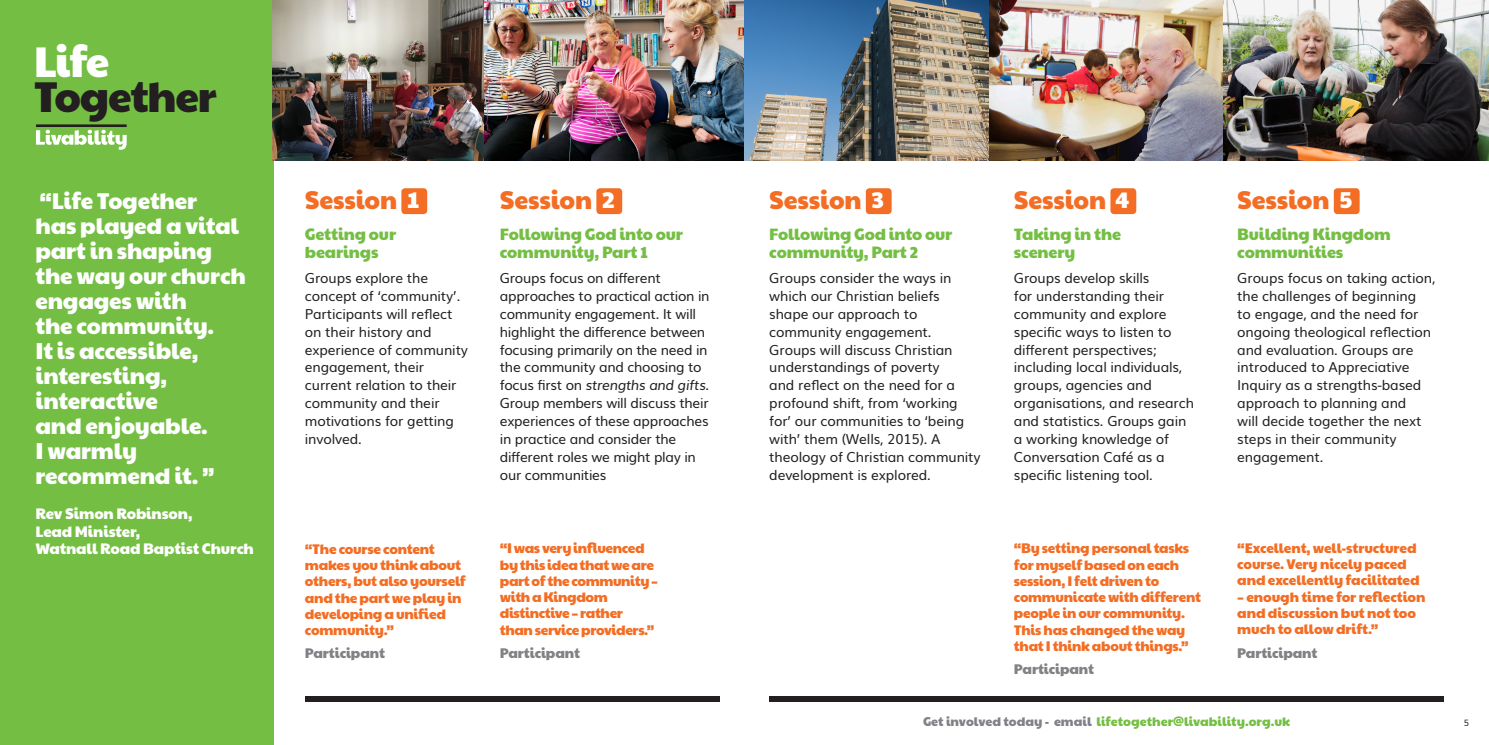
<style>
.page{position:relative;width:1489px;height:745px;background:#fff}
.page>*{position:absolute;margin:0;border:0;box-sizing:border-box;transform-origin:0 0}
.Large_Subhead{font:42.5px "Paytone One";letter-spacing:-.03em;color:#231f20}
.Large_Subhead-2{font:42.5px "Paytone One";color:#fff}
.subhead{font:25px "Paytone One";letter-spacing:-.01em;color:#f36e24}
.pullquote{font:22.5px/25px "Paytone One";letter-spacing:-.01em;color:#fff}
.subhead-2{font:16.25px/17.5px "Paytone One";letter-spacing:-.01em;color:#74bf43}
.pullquote-2{font:15px/17.5px "Paytone One";letter-spacing:-.01em;color:#fff}
.Body{font:13.75px/17.9px "Muli";letter-spacing:-.01em;color:#231f20}
.pullquote-3{font:13.75px/16.2px "Paytone One";letter-spacing:-.02em;color:#f36e24}
.pullquote-4{font:13.75px "Paytone One";letter-spacing:-.01em;color:#808285}
.t1{font:12.5px "Paytone One";color:#74bf43}
.t2{font:8.75px "Muli";color:#231f20}
.s1{font-size:23px;color:#fff}
.s2{font-style:italic}
.s3{color:#808285}
</style>
<div class="page">
<div style="left:0;top:0;width:274px;height:744px;background:#74bf43"></div>
<div style="left:401px;top:188px;width:26px;height:26px;background:#f36e24;border-radius:4px"></div>
<div style="left:596px;top:188px;width:26px;height:26px;background:#f36e24;border-radius:4px"></div>
<div style="left:865px;top:188px;width:26px;height:26px;background:#f36e24;border-radius:4px"></div>
<div style="left:1110px;top:188px;width:26px;height:26px;background:#f36e24;border-radius:4px"></div>
<div style="left:769px;top:696px;width:674px;height:5px;background:#231f20"></div>
<div style="left:305px;top:696px;width:414px;height:5px;background:#231f20"></div>
<img style="left:273px;top:0;width:212px;height:160px">
<img style="left:485px;top:0;width:259px;height:160px">
<img style="left:744px;top:0;width:245px;height:160px">
<img style="left:989px;top:0;width:234px;height:160px">
<img style="left:1223px;top:0;width:265px;height:160px">
<svg style="left:36px;top:124px;width:91px;height:26px"></svg>
<div style="left:1333px;top:188px;width:26px;height:26px;background:#f36e24;border-radius:4px"></div>
<p class="Large_Subhead-2" style="left:34px;top:22px;width:77px">Life</p>
<p class="Large_Subhead" style="left:34px;top:57px;width:185px">Together</p>
<p class="pullquote" style="left:35px;top:186px;width:212px">“Life Together<br>has played a vital part in shaping the way our church engages with<br>the community.<br>It is accessible, interesting, interactive<br>and enjoyable.<br>I warmly recommend it. ”</p>
<p class="pullquote-2" style="left:35px;top:503px;width:220px">Rev Simon Robinson,<br>Lead Minister,<br>Watnall Road Baptist Church</p>
<p class="subhead" style="left:305px;top:177px;width:117px">Session <span class="s1">1</span></p>
<p class="subhead-2" style="left:305px;top:224px;width:93px">Getting our bearings</p>
<p class="Body" style="left:305px;top:268px;width:165px">Groups explore the concept of ‘community’.<br>Participants will reflect on their history and experience of community engagement, their current relation to their community and their motivations for getting involved.</p>
<p class="pullquote-3" style="left:305px;top:539px;width:162px">“The course content makes you think about others, but also yourself and the part we play in developing a unified community.”</p>
<p class="pullquote-4" style="left:305px;top:640px;width:82px">Participant</p>
<p class="subhead" style="left:500px;top:177px;width:117px">Session <span class="s1">2</span></p>
<p class="subhead-2" style="left:500px;top:224px;width:185px">Following God into our community, Part 1</p>
<p class="Body" style="left:500px;top:268px;width:211px">Groups focus on different approaches to practical action in community engagement. It will highlight the difference between focusing primarily on the need in the community and choosing to focus first on <span class="s2">strengths and gifts</span>.<br>Group members will discuss their experiences of these approaches in practice and consider the different roles we might play in our communities</p>
<p class="pullquote-3" style="left:500px;top:538px;width:160px">“I was very influenced by this idea that we are part of the community – with a Kingdom distinctive – rather than service providers.”</p>
<p class="pullquote-4" style="left:500px;top:640px;width:82px">Participant</p>
<p class="subhead" style="left:769px;top:177px;width:117px">Session <span class="s1">3</span></p>
<p class="subhead-2" style="left:769px;top:224px;width:185px">Following God into our community, Part 2</p>
<p class="Body" style="left:769px;top:268px;width:213px">Groups consider the ways in which our Christian beliefs shape our approach to community engagement.<br>Groups will discuss Christian understandings of poverty<br>and reflect on the need for a profound shift, from ‘working for’ our communities to ‘being with’ them (Wells, 2015). A theology of Christian community development is explored.</p>
<p class="subhead" style="left:1013px;top:177px;width:117px">Session <span class="s1">4</span></p>
<p class="subhead-2" style="left:1013px;top:224px;width:109px">Taking in the scenery</p>
<p class="Body" style="left:1013px;top:268px;width:182px">Groups develop skills<br>for understanding their community and explore specific ways to listen to different perspectives; including local individuals, groups, agencies and organisations, and research and statistics. Groups gain a working knowledge of<br>Conversation Café as a specific listening tool.</p>
<p class="pullquote-3" style="left:1013px;top:538px;width:188px">“By setting personal tasks for myself based on each session, I felt driven to communicate with different people in our community.<br>This has changed the way that I think about things.”</p>
<p class="pullquote-4" style="left:1013px;top:656px;width:82px">Participant</p>
<p class="subhead" style="left:1237px;top:177px;width:117px">Session <span class="s1">5</span></p>
<p class="subhead-2" style="left:1237px;top:224px;width:155px">Building Kingdom communities</p>
<p class="Body" style="left:1237px;top:268px;width:199px">Groups focus on taking action, the challenges of beginning<br>to engage, and the need for ongoing theological reflection and evaluation. Groups are introduced to Appreciative<br>Inquiry as a strengths-based approach to planning and<br>will decide together the next steps in their community engagement.</p>
<p class="pullquote-3" style="left:1237px;top:538px;width:184px">“Excellent, well-structured course. Very nicely paced and excellently facilitated</p>
<p class="pullquote-3" style="left:1237px;top:587px;width:190px">– enough time for reflection and discussion but not too much to allow drift.”</p>
<p class="pullquote-4" style="left:1237px;top:639px;width:82px">Participant</p>
<p class="t1" style="left:923px;top:709px;width:369px"><span class="s3">Get involved today - email</span> lifetogether@livability.org.uk</p>
<p class="t2" style="left:1463px;top:715px;width:7px">5</p>
</div>
